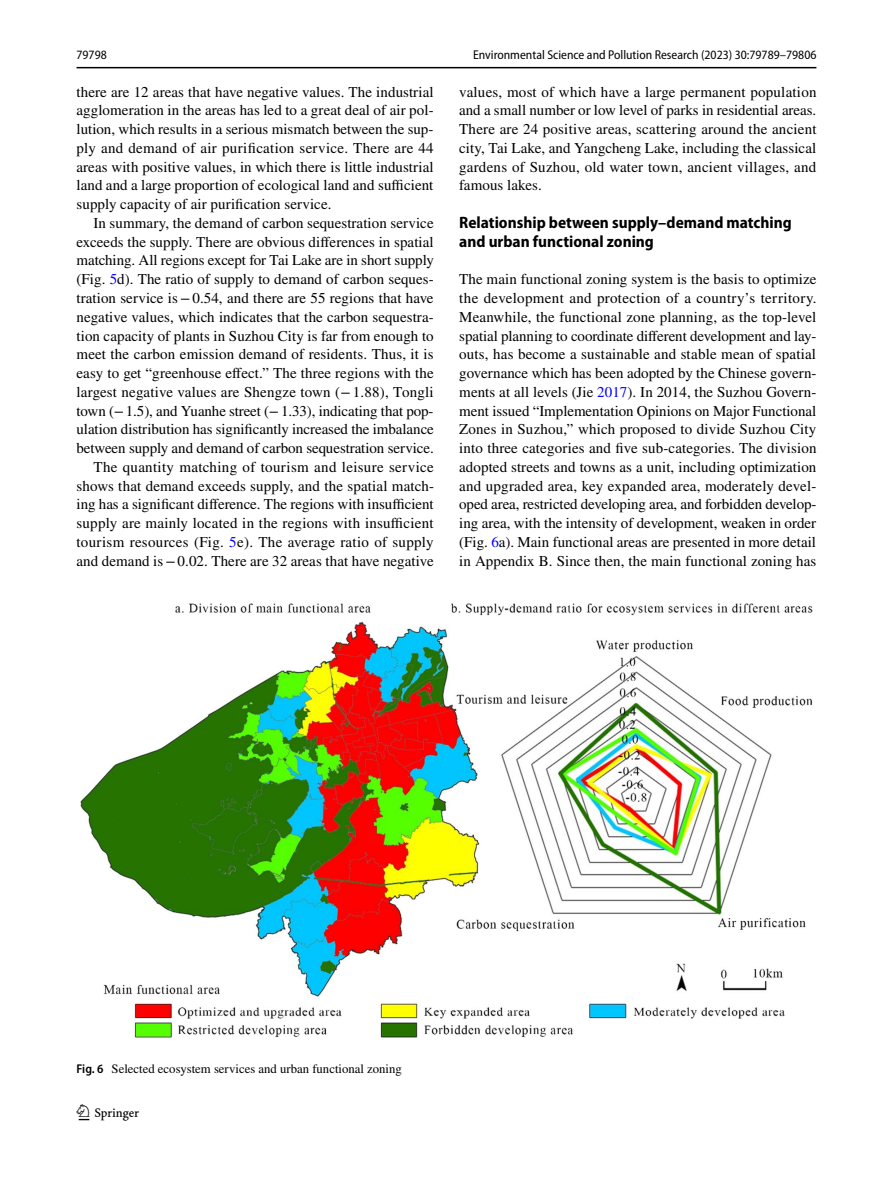
<style>
.page{position:relative;width:893px;height:1187px;background:#fff}
.page>*{position:absolute;margin:0;border:0;box-sizing:border-box;transform-origin:0 0}
.t1{font:22.5px "Springnew Regular 2";color:#000}
.t2{font:700 semi-condensed 16.5px/18.8px "Myriad Pro";color:#000}
.t3{font:15px/18.8px "STIX";letter-spacing:.005em;color:#000;text-align:justify}
.t4{font:semi-condensed 12.75px "Myriad Pro";color:#000}
.t5{font:12.75px "STIX";color:#000}
.s1{color:#00f}
.s2{font-family:"Myriad Pro";font-weight:600;font-stretch:semi-condensed}
</style>
<div class="page">
<hr style="left:77px;top:67px;width:739px;height:1px;background:#000">
<img style="left:81px;top:603px;width:731px;height:434px">
<p class="t4" style="left:77px;top:48px;width:32px">79798</p>
<p class="t4" style="left:473px;top:48px;width:345px">Environmental Science and Pollution Research (2023) 30:79789–79806</p>
<p class="t3" style="left:77px;top:83px;width:359px">there are 12 areas that have negative values. The industrial agglomeration in the areas has led to a great deal of air pol&shy;lution, which results in a serious mismatch between the sup&shy;ply and demand of air purification service. There are 44 areas with positive values, in which there is little industrial land and a large proportion of ecological land and sufficient supply capacity of air purification service.</p>
<p class="t3" style="left:77px;top:214px;width:359px;text-align:right">In summary, the demand of carbon sequestration service exceeds the supply. There are obvious differences in spatial matching. All regions except for Tai Lake are in short supply (Fig. <span class="s1">5</span>d). The ratio of supply to demand of carbon seques&shy;tration service is−0.54, and there are 55 regions that have negative values, which indicates that the carbon sequestra&shy;tion capacity of plants in Suzhou City is far from enough to meet the carbon emission demand of residents. Thus, it is easy to get “greenhouse effect.” The three regions with the largest negative values are Shengze town (−1.88), Tongli town (−1.5), and Yuanhe street (−1.33), indicating that pop&shy;ulation distribution has significantly increased the imbalance between supply and demand of carbon sequestration service.<br>The quantity matching of tourism and leisure service shows that demand exceeds supply, and the spatial match&shy;ing has a significant difference. The regions with insufficient supply are mainly located in the regions with insufficient tourism resources (Fig. <span class="s1">5</span>e). The average ratio of supply and demand is−0.02. There are 32 areas that have negative</p>
<p class="t3" style="left:459px;top:83px;width:359px">values, most of which have a large permanent population and a small number or low level of parks in residential areas.<br>There are 24 positive areas, scattering around the ancient city, Tai Lake, and Yangcheng Lake, including the classical gardens of Suzhou, old water town, ancient villages, and famous lakes.</p>
<p class="t2" style="left:459px;top:213px;width:334px">Relationship between supply–demand matching and urban functional zoning</p>
<p class="t3" style="left:459px;top:271px;width:359px">The main functional zoning system is the basis to optimize the development and protection of a country’s territory.<br>Meanwhile, the functional zone planning, as the top-level spatial planning to coordinate different development and lay&shy;outs, has become a sustainable and stable mean of spatial governance which has been adopted by the Chinese govern&shy;ments at all levels (Jie <span class="s1">2017</span>). In 2014, the Suzhou Govern&shy;ment issued “Implementation Opinions on Major Functional Zones in Suzhou,” which proposed to divide Suzhou City into three categories and five sub-categories. The division adopted streets and towns as a unit, including optimization and upgraded area, key expanded area, moderately devel&shy;oped area, restricted developing area, and forbidden develop&shy;ing area, with the intensity of development, weaken in order (Fig. <span class="s1">6</span>a). Main functional areas are presented in more detail in Appendix B. Since then, the main functional zoning has</p>
<p class="t5" style="left:77px;top:1059px;width:327px"><span class="s2">Fig. 6</span> Selected ecosystem services and urban functional zoning</p>
<h1 class="t1" style="left:79px;top:1104px;width:62px">1 3</h1>
</div>
